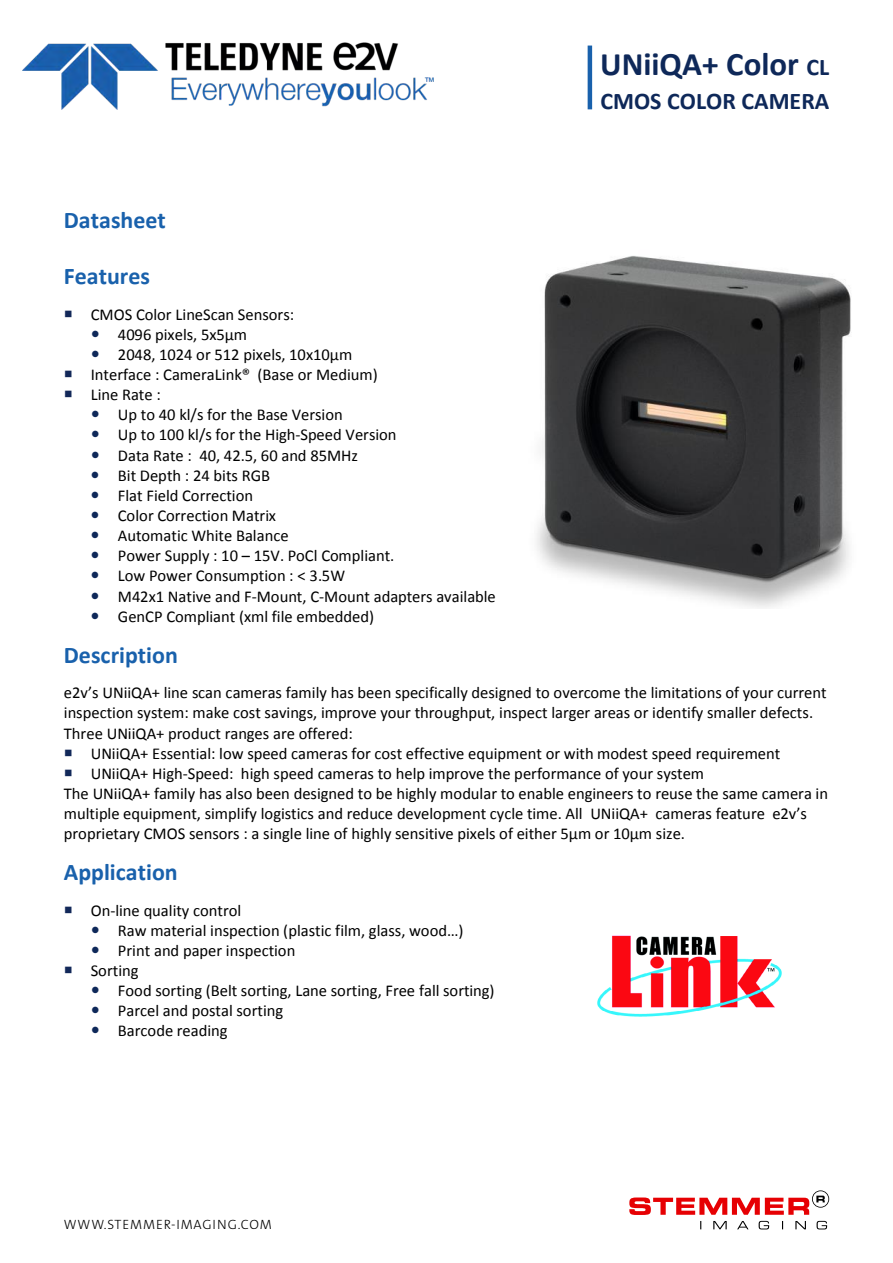
<style>
.page{position:relative;width:893px;height:1263px;background:#fff}
.page>*{position:absolute;margin:0;border:0;box-sizing:border-box;transform-origin:0 0}
.t1{font:700 33px "Calibri";color:#0e2859}
.t2{font:700 24px "Calibri";color:#1961ac}
.t3{font:700 24px "Calibri";color:#0e2859}
.t4{font:16.5px/20.1px "Calibri";color:#000}
.t5{font:13.5px "The Sans LP3 Lig";letter-spacing:.065em;color:#000}
.s1{font-size:24px}
.s2{color:#122859}
</style>
<div class="page">
<img style="left:23px;top:42px;width:411px;height:68px">
<hr style="left:588px;top:46px;width:4px;height:63px;background:#1961ac">
<img style="left:597px;top:935px;width:185px;height:82px">
<img style="left:536px;top:256px;width:315px;height:352px">
<svg style="left:629px;top:1190px;width:200px;height:39px"></svg>
<h2 class="t2" style="left:64px;top:204px;width:103px">Datasheet</h2>
<h1 class="t1" style="left:600px;top:43px;width:231px">UNiiQA+ Color <span class="s1">CL</span></h1>
<h2 class="t3" style="left:601px;top:85px;width:230px">CMOS COLOR CAMERA</h2>
<h2 class="t2" style="left:64px;top:261px;width:88px">Features</h2>
<p class="t4" style="left:118px;top:304px;width:236px;text-indent:-54px"><span class="s2">○</span> CMOS Color LineScan Sensors:<br>4096 pixels, 5x5µm<br>2048, 1024 or 512 pixels, 10x10µm</p>
<p class="t4" style="left:64px;top:365px;width:315px"><span class="s2">○</span> Interface : CameraLink® (Base or Medium)</p>
<p class="t4" style="left:118px;top:385px;width:379px;text-indent:-54px"><span class="s2">○</span> Line Rate :<br>Up to 40 kl/s for the Base Version<br>Up to 100 kl/s for the High-Speed Version<br>Data Rate : 40, 42.5, 60 and 85MHz<br>Bit Depth : 24 bits RGB<br>Flat Field Correction<br>Color Correction Matrix<br>Automatic White Balance<br>Power Supply : 10 – 15V. PoCl Compliant.<br>Low Power Consumption : &lt; 3.5W<br>M42x1 Native and F-Mount, C-Mount adapters available<br>GenCP Compliant (xml file embedded)</p>
<h2 class="t2" style="left:64px;top:639px;width:115px">Description</h2>
<p class="t4" style="left:64px;top:683px;width:764px">e2v’s UNiiQA+ line scan cameras family has been specifically designed to overcome the limitations of your current inspection system: make cost savings, improve your throughput, inspect larger areas or identify smaller defects.<br>Three UNiiQA+ product ranges are offered:</p>
<p class="t4" style="left:64px;top:743px;width:718px"><span class="s2">○</span> UNiiQA+ Essential: low speed cameras for cost effective equipment or with modest speed requirement</p>
<p class="t4" style="left:64px;top:763px;width:766px"><span class="s2">○</span> UNiiQA+ High-Speed: high speed cameras to help improve the performance of your system<br>The UNiiQA+ family has also been designed to be highly modular to enable engineers to reuse the same camera in multiple equipment, simplify logistics and reduce development cycle time. All UNiiQA+ cameras feature e2v’s proprietary CMOS sensors : a single line of highly sensitive pixels of either 5µm or 10µm size.</p>
<h2 class="t2" style="left:64px;top:857px;width:115px">Application</h2>
<p class="t4" style="left:118px;top:900px;width:347px;text-indent:-54px"><span class="s2">○</span> On-line quality control<br>Raw material inspection (plastic film, glass, wood…)<br>Print and paper inspection</p>
<p class="t4" style="left:118px;top:961px;width:378px;text-indent:-54px"><span class="s2">○</span> Sorting<br>Food sorting (Belt sorting, Lane sorting, Free fall sorting)<br>Parcel and postal sorting<br>Barcode reading</p>
<p class="t5" style="left:64px;top:1215px;width:209px">WWW.STEMMER-IMAGING.COM</p>
</div>
